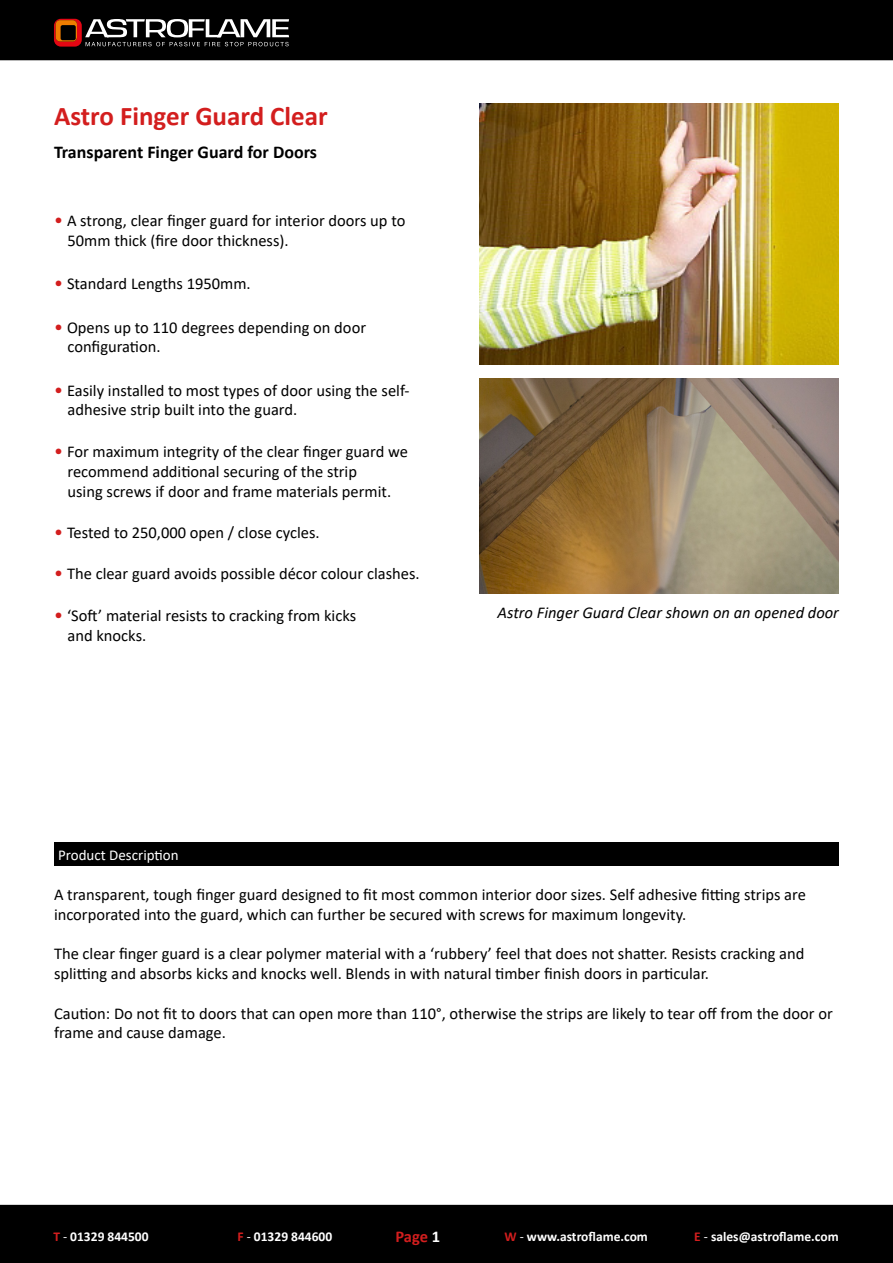
<style>
.page{position:relative;width:893px;height:1263px;background:#fff}
.page>*{position:absolute;margin:0;border:0;box-sizing:border-box;transform-origin:0 0}
.t1{font:700 27px "Calibri";color:#d31e1e}
.t2{font:700 18px "Calibri";color:#000}
.t3{font:16.5px/19.8px "Calibri";color:#000}
.t4{font:italic 16.5px "Calibri";color:#000}
.t5{font:700 16.5px "Calibri";color:#d31e1e}
.t6{font:15px "Calibri";color:#fff}
.t7{font:700 13.5px "Calibri";color:#fff}
.s1{font-size:18px;color:#d31e1e}
.s2{color:#d31e1e}
.s3{font-weight:400}
.s4{color:#fff}
</style>
<div class="page">
<div style="left:0;top:0;width:893px;height:60px;background:#000"></div>
<div style="left:0;top:1205px;width:893px;height:58px;background:#000"></div>
<svg style="left:54px;top:19px;width:235px;height:28px"></svg>
<img style="left:479px;top:379px;width:359px;height:215px">
<div style="left:54px;top:842px;width:785px;height:23px;background:#000"></div>
<img style="left:479px;top:103px;width:359px;height:261px">
<h1 class="t1" style="left:54px;top:97px;width:275px">Astro Finger Guard Clear</h1>
<p class="t2" style="left:54px;top:139px;width:265px">Transparent Finger Guard for Doors</p>
<p class="t3" style="left:67px;top:211px;width:339px;text-indent:-13px"><span class="s1">•</span> A strong, clear finger guard for interior doors up to<br>50mm thick (fire door thickness).</p>
<p class="t3" style="left:54px;top:274px;width:198px"><span class="s1">•</span> Standard Lengths 1950mm.</p>
<p class="t3" style="left:67px;top:317px;width:300px;text-indent:-13px"><span class="s1">•</span> Opens up to 110 degrees depending on door configuration.</p>
<p class="t3" style="left:67px;top:380px;width:344px;text-indent:-13px"><span class="s1">•</span> Easily installed to most types of door using the self&shy;adhesive strip built into the guard.</p>
<p class="t3" style="left:67px;top:441px;width:342px;text-indent:-13px"><span class="s1">•</span> For maximum integrity of the clear finger guard we recommend additional securing of the strip<br>using screws if door and frame materials permit.</p>
<p class="t3" style="left:54px;top:522px;width:267px"><span class="s1">•</span> Tested to 250,000 open / close cycles.</p>
<p class="t3" style="left:54px;top:563px;width:367px"><span class="s1">•</span> The clear guard avoids possible décor colour clashes.</p>
<p class="t3" style="left:67px;top:605px;width:290px;text-indent:-13px"><span class="s1">•</span> ‘Soft’ material resists to cracking from kicks and knocks.</p>
<p class="t4" style="left:498px;top:601px;width:343px">Astro Finger Guard Clear shown on an opened door</p>
<p class="t6" style="left:58px;top:845px;width:122px">Product Description</p>
<p class="t3" style="left:54px;top:884px;width:753px">A transparent, tough finger guard designed to fit most common interior door sizes. Self adhesive fitting strips are incorporated into the guard, which can further be secured with screws for maximum longevity.</p>
<p class="t3" style="left:54px;top:943px;width:752px">The clear finger guard is a clear polymer material with a ‘rubbery’ feel that does not shatter. Resists cracking and splitting and absorbs kicks and knocks well. Blends in with natural timber finish doors in particular.</p>
<p class="t3" style="left:54px;top:1003px;width:780px">Caution: Do not fit to doors that can open more than 110°, otherwise the strips are likely to tear off from the door or frame and cause damage.</p>
<p class="t7" style="left:53px;top:1227px;width:97px"><span class="s2">T</span> <span class="s3">-</span> 01329 844500</p>
<p class="t7" style="left:238px;top:1227px;width:96px"><span class="s2">F</span> <span class="s3">-</span> 01329 844600</p>
<p class="t5" style="left:395px;top:1225px;width:46px">Page <span class="s4">1</span></p>
<p class="t7" style="left:504px;top:1227px;width:145px"><span class="s2">W</span> <span class="s3">-</span> www.astroflame.com</p>
<p class="t7" style="left:694px;top:1227px;width:146px"><span class="s2">E</span> <span class="s3">-</span> sales@astroflame.com</p>
</div>
